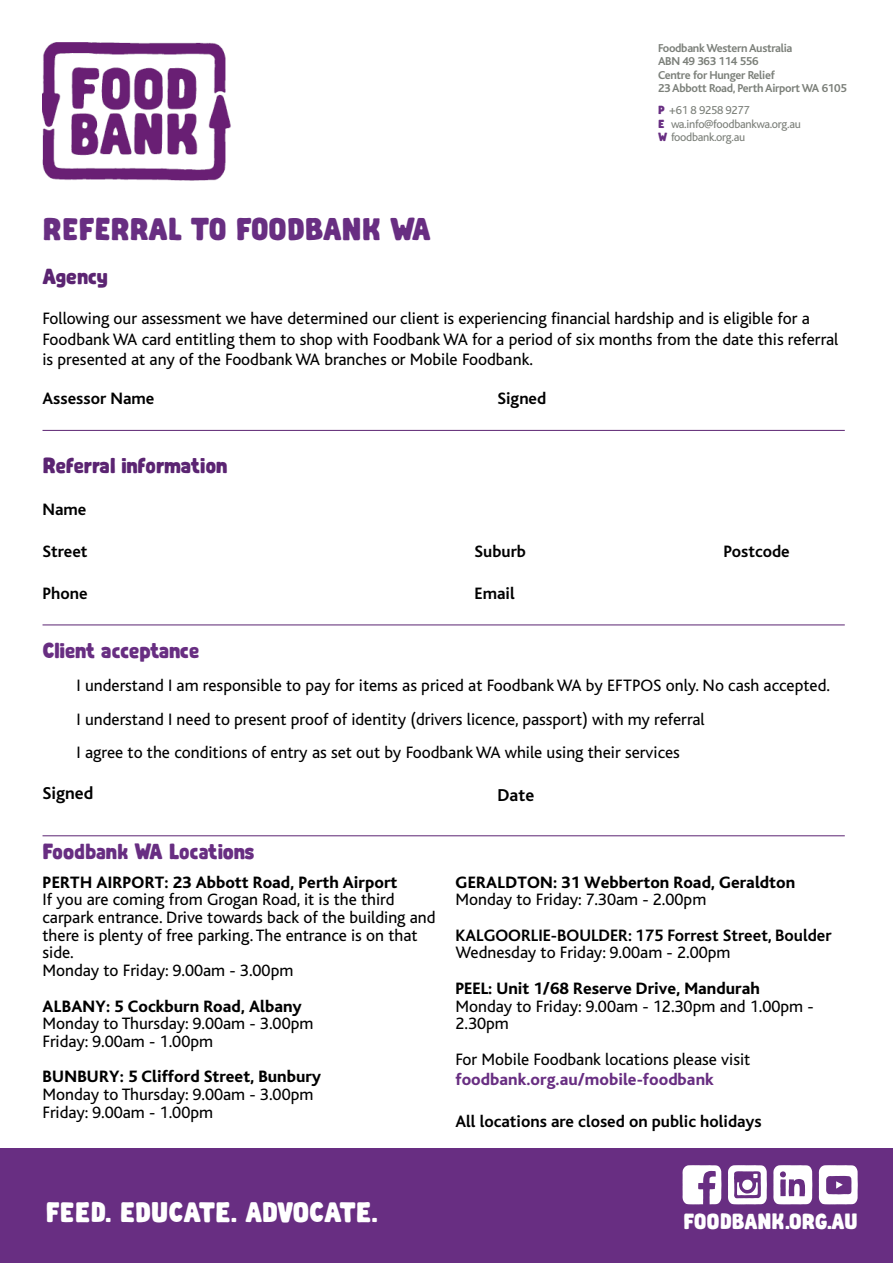
<style>
.page{position:relative;width:893px;height:1263px;background:#fff}
.page>*{position:absolute;margin:0;border:0;box-sizing:border-box;transform-origin:0 0}
.t1{font:30px "Abraham";letter-spacing:-.01em;color:#682e82}
.t2{font:27px "Abraham";letter-spacing:-.005em;color:#fff}
.t3{font:21px "Abraham";letter-spacing:-.01em;color:#682e82}
.t4{font:21px "Abraham";color:#5b2472}
.t5{font:21px "Abraham";letter-spacing:-.02em;color:#fff}
.t6{font:700 18px "Bliss";color:#000}
.t7{font:17.25px/17.7px "Bliss";color:#000}
.t8{font:800 17.25px "Bliss";color:#000}
.t9{font:700 17.25px "Bliss";color:#000}
.t10{font:800 17.25px "Bliss";color:#682e82}
.t11{font:700 12px/13.5px "Bliss";letter-spacing:-.025em;color:#7c807a}
.t12{font:12px/13.5px "Bliss";letter-spacing:-.025em;color:#7c807a}
.s1{font-family:"Abraham";font-size:11.25px;color:#682e82}
</style>
<div class="page">
<img style="left:43px;top:43px;width:188px;height:138px">
<hr style="left:43px;top:430px;width:802px;height:1px;background:#5b2472">
<hr style="left:43px;top:625px;width:802px;height:1px;background:#5b2472">
<hr style="left:43px;top:835px;width:802px;height:1px;background:#5b2472">
<div style="left:0;top:1148px;width:893px;height:115px;background:#682e82"></div>
<svg style="left:682px;top:1165px;width:39px;height:39px"></svg>
<svg style="left:728px;top:1165px;width:39px;height:39px"></svg>
<svg style="left:773px;top:1165px;width:39px;height:39px"></svg>
<svg style="left:819px;top:1165px;width:39px;height:39px"></svg>
<h1 class="t1" style="left:43px;top:211px;width:389px">REFERRAL TO FOODBANK WA</h1>
<p class="t4" style="left:43px;top:264px;width:67px">Agency</p>
<p class="t11" style="left:658px;top:41px;width:190px">Foodbank Western Australia<br>ABN 49 363 114 556<br>Centre for Hunger Relief<br>23 Abbott Road, Perth Airport WA 6105</p>
<p class="t12" style="left:658px;top:104px;width:144px"><span class="s1">P</span> +61 8 9258 9277<br><span class="s1">E</span> wa.info@foodbankwa.org.au<br><span class="s1">W</span> foodbank.org.au</p>
<p class="t7" style="left:43px;top:308px;width:797px;line-height:20.7px">Following our assessment we have determined our client is experiencing financial hardship and is eligible for a<br>Foodbank WA card entitling them to shop with Foodbank WA for a period of six months from the date this referral is presented at any of the Foodbank WA branches or Mobile Foodbank.</p>
<p class="t9" style="left:43px;top:389px;width:113px">Assessor Name</p>
<p class="t9" style="left:497px;top:389px;width:50px">Signed</p>
<p class="t4" style="left:43px;top:452px;width:187px">Referral information</p>
<p class="t9" style="left:43px;top:500px;width:46px">Name</p>
<p class="t9" style="left:43px;top:542px;width:47px">Street</p>
<p class="t9" style="left:474px;top:542px;width:53px">Suburb</p>
<p class="t9" style="left:723px;top:542px;width:68px">Postcode</p>
<p class="t9" style="left:43px;top:584px;width:47px">Phone</p>
<p class="t9" style="left:474px;top:584px;width:42px">Email</p>
<p class="t3" style="left:43px;top:638px;width:158px">Client acceptance</p>
<p class="t7" style="left:77px;top:669px;width:755px;line-height:33.5px">I understand I am responsible to pay for items as priced at Foodbank WA by EFTPOS only. No cash accepted.<br>I understand I need to present proof of identity (drivers licence, passport) with my referral<br>I agree to the conditions of entry as set out by Foodbank WA while using their services</p>
<p class="t6" style="left:43px;top:784px;width:52px">Signed</p>
<p class="t6" style="left:497px;top:786px;width:38px">Date</p>
<p class="t3" style="left:43px;top:839px;width:214px">Foodbank WA Locations</p>
<p class="t8" style="left:43px;top:873px;width:356px">PERTH AIRPORT: 23 Abbott Road, Perth Airport</p>
<p class="t7" style="left:43px;top:891px;width:395px">If you are coming from Grogan Road, it is the third carpark entrance. Drive towards back of the building and there is plenty of free parking. The entrance is on that side.<br>Monday to Friday: 9.00am - 3.00pm</p>
<p class="t8" style="left:43px;top:997px;width:261px">ALBANY: 5 Cockburn Road, Albany</p>
<p class="t7" style="left:43px;top:1015px;width:272px">Monday to Thursday: 9.00am - 3.00pm<br>Friday: 9.00am - 1.00pm</p>
<p class="t8" style="left:43px;top:1068px;width:280px">BUNBURY: 5 Clifford Street, Bunbury</p>
<p class="t7" style="left:43px;top:1086px;width:272px">Monday to Thursday: 9.00am - 3.00pm<br>Friday: 9.00am - 1.00pm</p>
<p class="t8" style="left:456px;top:873px;width:341px">GERALDTON: 31 Webberton Road, Geraldton</p>
<p class="t7" style="left:455px;top:891px;width:252px">Monday to Friday: 7.30am - 2.00pm</p>
<p class="t9" style="left:455px;top:926px;width:378px">KALGOORLIE-BOULDER: 175 Forrest Street, Boulder</p>
<p class="t7" style="left:455px;top:944px;width:277px">Wednesday to Friday: 9.00am - 2.00pm</p>
<p class="t8" style="left:455px;top:979px;width:306px">PEEL: Unit 1/68 Reserve Drive, Mandurah</p>
<p class="t7" style="left:455px;top:997px;width:360px">Monday to Friday: 9.00am - 12.30pm and 1.00pm -<br>2.30pm</p>
<p class="t7" style="left:455px;top:1050px;width:296px">For Mobile Foodbank locations please visit</p>
<p class="t10" style="left:455px;top:1071px;width:260px">foodbank.org.au/mobile-foodbank</p>
<p class="t9" style="left:455px;top:1112px;width:308px">All locations are closed on public holidays</p>
<h2 class="t2" style="left:46px;top:1196px;width:334px">FEED. EDUCATE. ADVOCATE.</h2>
<p class="t5" style="left:684px;top:1208px;width:176px">FOODBANK.ORG.AU</p>
</div>
